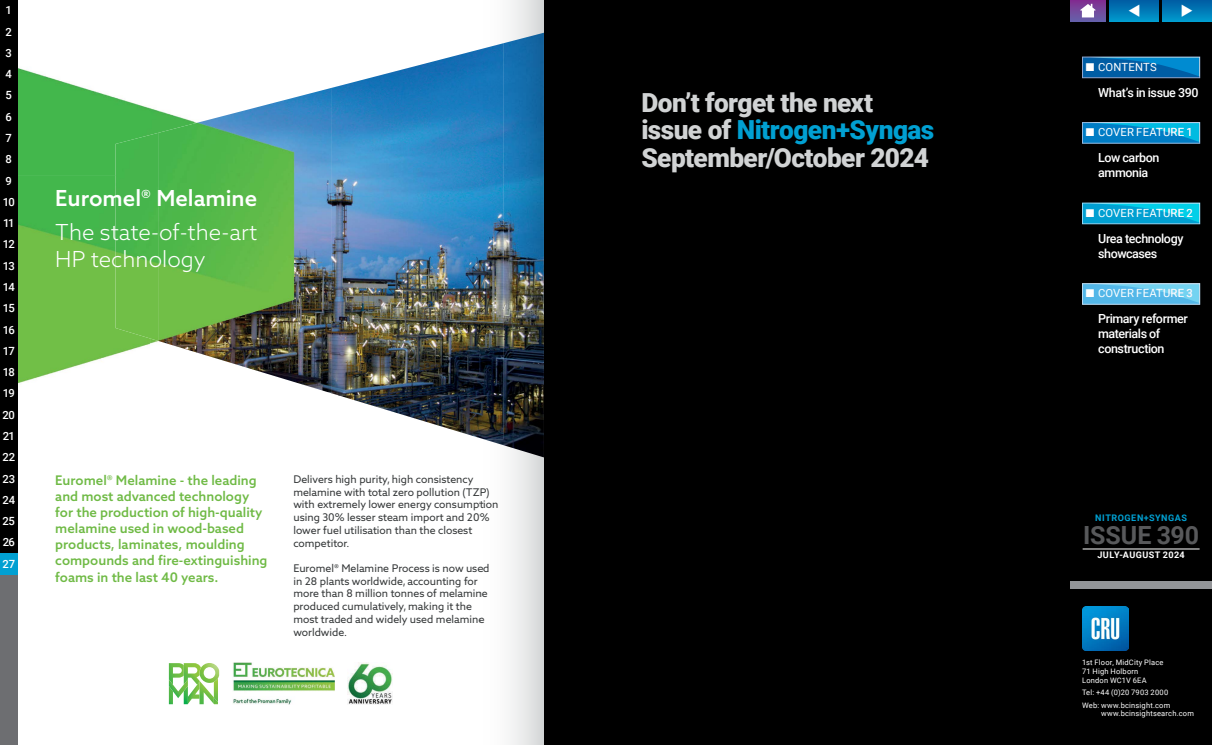
<style>
.page{position:relative;width:1212px;height:745px;background:#fff}
.page>*{position:absolute;margin:0;border:0;box-sizing:border-box;transform-origin:0 0}
.t1{font:900 26.25px/27.5px "Roboto";letter-spacing:-.02em;color:#d1d3d4}
.t2{font:700 25px "Roboto";letter-spacing:-.005em;color:#58595b}
.t3{font:300 22.12px/26.5px "Azo Sans";color:#fff}
.t4{font:500 22.12px "Azo Sans";color:#fff}
.t5{font:500 13.25px/16.1px "Azo Sans";color:#6fba45}
.t6{font:500 12.5px/15px "Roboto";letter-spacing:-.03em;color:#fff}
.t7{font:11.25px "Roboto";letter-spacing:.01em;color:#fff}
.t8{font:500 11.25px/21.2px "Roboto";letter-spacing:-.075em;color:#fff}
.t9{font:10.62px/12.8px "Azo Sans 2";color:#343738}
.t10{font:700 9px "Roboto";letter-spacing:.05em;color:#fff}
.t11{font:700 9px "Roboto";letter-spacing:.055em;color:#01a0d2}
.t12{font:7.5px/8.8px "Roboto";letter-spacing:.025em;color:#fff}
.s1{color:#01a0d2}
</style>
<div class="page">
<svg style="left:169px;top:663px;width:50px;height:41px"></svg>
<img style="left:348px;top:662px;width:45px;height:41px">
<img style="left:232px;top:662px;width:103px;height:41px">
<img style="left:18px;top:68px;width:140px;height:107px">
<img style="left:18px;top:175px;width:132px;height:209px">
<img style="left:331px;top:49px;width:149px;height:346px">
<img style="left:158px;top:88px;width:173px;height:305px">
<img style="left:115px;top:133px;width:44px;height:208px">
<img style="left:338px;top:395px;width:142px;height:43px">
<div style="left:544px;top:0;width:526px;height:744px;background:#000"></div>
<div style="left:0;top:0;width:18px;height:21px;background:#000"></div>
<div style="left:0;top:21px;width:18px;height:22px;background:#000"></div>
<div style="left:0;top:43px;width:18px;height:21px;background:#000"></div>
<div style="left:0;top:64px;width:18px;height:21px;background:#000"></div>
<div style="left:0;top:85px;width:18px;height:21px;background:#000"></div>
<div style="left:0;top:106px;width:18px;height:22px;background:#000"></div>
<div style="left:0;top:128px;width:18px;height:21px;background:#000"></div>
<div style="left:0;top:149px;width:18px;height:21px;background:#000"></div>
<div style="left:0;top:170px;width:18px;height:21px;background:#000"></div>
<div style="left:0;top:191px;width:18px;height:22px;background:#000"></div>
<div style="left:0;top:213px;width:18px;height:21px;background:#000"></div>
<div style="left:0;top:234px;width:18px;height:21px;background:#000"></div>
<div style="left:0;top:255px;width:18px;height:21px;background:#000"></div>
<div style="left:0;top:276px;width:18px;height:22px;background:#000"></div>
<div style="left:0;top:298px;width:18px;height:21px;background:#000"></div>
<div style="left:0;top:319px;width:18px;height:21px;background:#000"></div>
<div style="left:0;top:340px;width:18px;height:21px;background:#000"></div>
<div style="left:0;top:361px;width:18px;height:22px;background:#000"></div>
<div style="left:0;top:383px;width:18px;height:21px;background:#000"></div>
<div style="left:0;top:404px;width:18px;height:21px;background:#000"></div>
<div style="left:0;top:425px;width:18px;height:21px;background:#000"></div>
<div style="left:0;top:446px;width:18px;height:22px;background:#000"></div>
<div style="left:0;top:468px;width:18px;height:21px;background:#000"></div>
<div style="left:0;top:489px;width:18px;height:21px;background:#000"></div>
<div style="left:0;top:510px;width:18px;height:21px;background:#000"></div>
<div style="left:0;top:531px;width:18px;height:22px;background:#000"></div>
<div style="left:0;top:574px;width:18px;height:149px;background:#6d6e71"></div>
<div style="left:0;top:723px;width:18px;height:21px;background:#6d6e71"></div>
<div style="left:0;top:553px;width:18px;height:21px;background:#01a0d2"></div>
<div style="left:1070px;top:0;width:142px;height:744px;background:#000"></div>
<div style="left:1070px;top:581px;width:142px;height:7px;background:#939598"></div>
<svg style="left:1109px;top:0;width:50px;height:21px"></svg>
<svg style="left:1162px;top:0;width:50px;height:21px"></svg>
<hr style="left:1082px;top:548px;width:117px;height:1px;background:#fff">
<img style="left:1082px;top:606px;width:46px;height:44px">
<svg style="left:1070px;top:0;width:36px;height:21px"></svg>
<svg style="left:1080px;top:4px;width:15px;height:13px"></svg>
<div style="left:1082px;top:57px;width:118px;height:21px;background:#6e90bd"></div>
<svg style="left:1082px;top:57px;width:118px;height:20px;background:#086fb3"></svg>
<div style="left:1082px;top:122px;width:118px;height:21px;background:#258dcc"></div>
<svg style="left:1082px;top:122px;width:118px;height:20px;background:#0c94cf"></svg>
<svg style="left:1082px;top:222px;width:118px;height:2px"></svg>
<svg style="left:1082px;top:203px;width:118px;height:19px;background:#0ab1da"></svg>
<div style="left:1082px;top:283px;width:118px;height:21px;background:#67beea"></div>
<svg style="left:1082px;top:283px;width:118px;height:20px;background:#64c1ea"></svg>
<img style="left:480px;top:0;width:64px;height:744px">
<svg style="left:1129px;top:4px;width:11px;height:12px"></svg>
<svg style="left:1181px;top:4px;width:11px;height:12px"></svg>
<p class="t8" style="left:3px;top:-1px;width:14px">1<br>2<br>3<br>4<br>5<br>6<br>7<br>8<br>9<br>10<br>11<br>12<br>13<br>14<br>15<br>16<br>17<br>18<br>19<br>20<br>21<br>22<br>23<br>24<br>25<br>26<br>27</p>
<h3 class="t4" style="left:55px;top:183px;width:203px">Euromel® Melamine</h3>
<h3 class="t3" style="left:55px;top:218px;width:203px">The state-of-the-art<br>HP technology</h3>
<p class="t5" style="left:55px;top:471px;width:214px">Euromel® Melamine - the leading and most advanced technology for the production of high-quality melamine used in wood-based products, laminates, moulding compounds and fire-extinguishing foams in the last 40 years.</p>
<p class="t9" style="left:293px;top:472px;width:207px">Delivers high purity, high consistency melamine with total zero pollution (TZP) with extremely lower energy consumption using 30% lesser steam import and 20% lower fuel utilisation than the closest competitor.</p>
<p class="t9" style="left:293px;top:561px;width:198px">Euromel® Melamine Process is now used in 28 plants worldwide, accounting for more than 8 million tonnes of melamine produced cumulatively, making it the most traded and widely used melamine worldwide.</p>
<h1 class="t1" style="left:641px;top:88px;width:294px">Don’t forget the next issue of <span class="s1">Nitrogen+Syngas<br></span>September/October 2024</h1>
<p class="t7" style="left:1086px;top:59px;width:72px">■ CONTENTS</p>
<p class="t6" style="left:1098px;top:84px;width:102px">What’s in issue 390</p>
<p class="t7" style="left:1086px;top:124px;width:109px">■ COVER FEATURE 1</p>
<p class="t6" style="left:1098px;top:150px;width:63px">Low carbon ammonia</p>
<p class="t7" style="left:1086px;top:205px;width:109px">■ COVER FEATURE 2</p>
<p class="t6" style="left:1098px;top:230px;width:87px">Urea technology showcases</p>
<p class="t7" style="left:1086px;top:285px;width:109px">■ COVER FEATURE 3</p>
<p class="t6" style="left:1098px;top:310px;width:91px">Primary reformer materials of construction</p>
<p class="t11" style="left:1095px;top:511px;width:93px">NITROGEN+SYNGAS</p>
<h2 class="t2" style="left:1083px;top:517px;width:118px">ISSUE 390</h2>
<p class="t10" style="left:1097px;top:548px;width:89px">JULY-AUGUST 2024</p>
<p class="t12" style="left:1082px;top:657px;width:83px">1st Floor, MidCity Place<br>71 High Holborn<br>London WC1V 6EA</p>
<p class="t12" style="left:1082px;top:685px;width:90px;line-height:12.2px">Tel: +44 (0)20 7903 2000<br>Web: www.bcinsight.com</p>
<p class="t12" style="left:1101px;top:708px;width:94px">www.bcinsightsearch.com</p>
</div>
